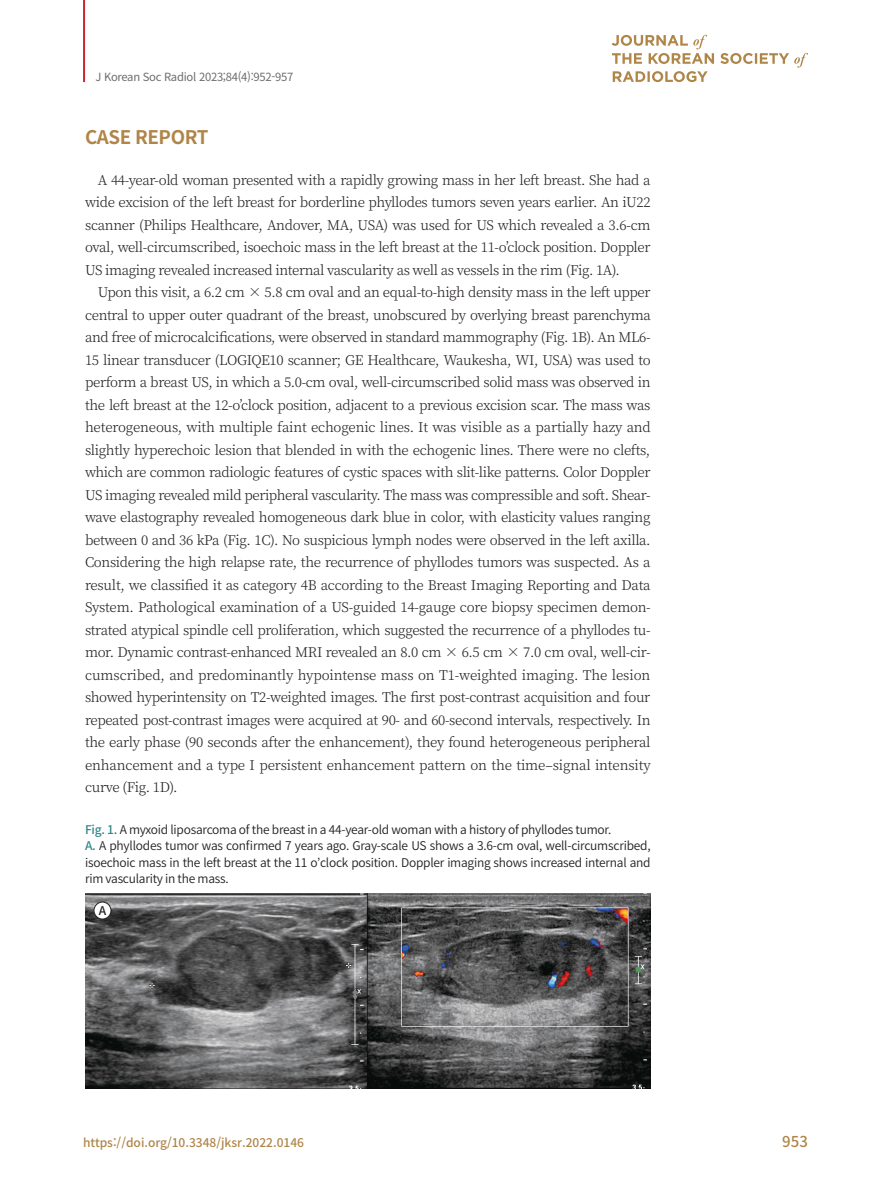
<style>
.page{position:relative;width:893px;height:1191px;background:#fff}
.page>*{position:absolute;margin:0;border:0;box-sizing:border-box;transform-origin:0 0}
.큰제목{font:700 18.75px "Noto Sans CJ Kkr";letter-spacing:-.02em;color:#b08548}
.t1{font:500 15px "Noto Sans CJ Kkr";color:#b08548}
.영문본문{font:300 13.5px/22.5px "Noto Serif CJ Kkr";letter-spacing:-.03em;color:#231f20;text-align:justify}
.그림제목1{font:600 12px/16.5px "Noto Sans CJ Kkr";letter-spacing:-.02em;color:#231f20;text-align:justify}
.그림제목{font:600 12px "Noto Sans CJ Kkr";letter-spacing:-.02em;color:#231f20}
.t2{font:500 12px "Noto Sans CJ Kkr";color:#b08548}
.캡션{font:500 12px "Noto Sans CJ Kkr";color:#231f20}
.t3{font:11.25px "Noto Sans CJ Kkr";letter-spacing:-.025em;color:#6c6d70}
.s1{font-weight:500;color:#328886}
</style>
<div class="page">
<hr style="left:83px;top:0;width:2px;height:82px;background:#c8242b">
<svg style="left:612px;top:35px;width:196px;height:47px"></svg>
<img style="left:85px;top:893px;width:566px;height:196px">
<div style="left:94px;top:902px;width:17px;height:17px;background:#fff;border-radius:50%"></div>
<div style="left:94px;top:902px;width:17px;height:17px;border:1px solid #231f20;border-radius:50%"></div>
<p class="t3" style="left:96px;top:70px;width:199px">J Korean Soc Radiol 2023;84(4):952-957</p>
<p class="큰제목" style="left:85px;top:127px;width:125px">CASE REPORT</p>
<p class="영문본문" style="left:85px;top:169px;width:567px;text-indent:13px">A 44-year-old woman presented with a rapidly growing mass in her left breast. She had a wide excision of the left breast for borderline phyllodes tumors seven years earlier. An iU22 scanner (Philips Healthcare, Andover, MA, USA) was used for US which revealed a 3.6-cm oval, well-circumscribed, isoechoic mass in the left breast at the 11-o’clock position. Doppler US imaging revealed increased internal vascularity as well as vessels in the rim (Fig. 1A).</p>
<p class="영문본문" style="left:85px;top:281px;width:567px;text-indent:13px">Upon this visit, a 6.2 cm × 5.8 cm oval and an equal-to-high density mass in the left upper central to upper outer quadrant of the breast, unobscured by overlying breast parenchyma and free of microcalcifications, were observed in standard mammography (Fig. 1B). An ML6- 15 linear transducer (LOGIQE10 scanner; GE Healthcare, Waukesha, WI, USA) was used to perform a breast US, in which a 5.0-cm oval, well-circumscribed solid mass was observed in the left breast at the 12-o’clock position, adjacent to a previous excision scar. The mass was heterogeneous, with multiple faint echogenic lines. It was visible as a partially hazy and slightly hyperechoic lesion that blended in with the echogenic lines. There were no clefts, which are common radiologic features of cystic spaces with slit-like patterns. Color Doppler US imaging revealed mild peripheral vascularity. The mass was compressible and soft. Shear&shy;wave elastography revealed homogeneous dark blue in color, with elasticity values ranging between 0 and 36 kPa (Fig. 1C). No suspicious lymph nodes were observed in the left axilla.<br>Considering the high relapse rate, the recurrence of phyllodes tumors was suspected. As a result, we classified it as category 4B according to the Breast Imaging Reporting and Data System. Pathological examination of a US-guided 14-gauge core biopsy specimen demon&shy;strated atypical spindle cell proliferation, which suggested the recurrence of a phyllodes tu&shy;mor. Dynamic contrast-enhanced MRI revealed an 8.0 cm × 6.5 cm × 7.0 cm oval, well-cir&shy;cumscribed, and predominantly hypointense mass on T1-weighted imaging. The lesion showed hyperintensity on T2-weighted images. The first post-contrast acquisition and four repeated post-contrast images were acquired at 90- and 60-second intervals, respectively. In the early phase (90 seconds after the enhancement), they found heterogeneous peripheral enhancement and a type I persistent enhancement pattern on the time–signal intensity curve (Fig. 1D).</p>
<p class="그림제목" style="left:85px;top:822px;width:528px"><span class="s1">Fig. 1.</span> A myxoid liposarcoma of the breast in a 44-year-old woman with a history of phyllodes tumor.</p>
<p class="그림제목1" style="left:85px;top:837px;width:567px"><span class="s1">A.</span> A phyllodes tumor was confirmed 7 years ago. Gray-scale US shows a 3.6-cm oval, well-circumscribed, isoechoic mass in the left breast at the 11 o’clock position. Doppler imaging shows increased internal and rim vascularity in the mass.</p>
<p class="캡션" style="left:99px;top:904px;width:9px">A</p>
<p class="t2" style="left:83px;top:1135px;width:222px">https://doi.org/10.3348/jksr.2022.0146</p>
<p class="t1" style="left:782px;top:1132px;width:27px">953</p>
</div>
